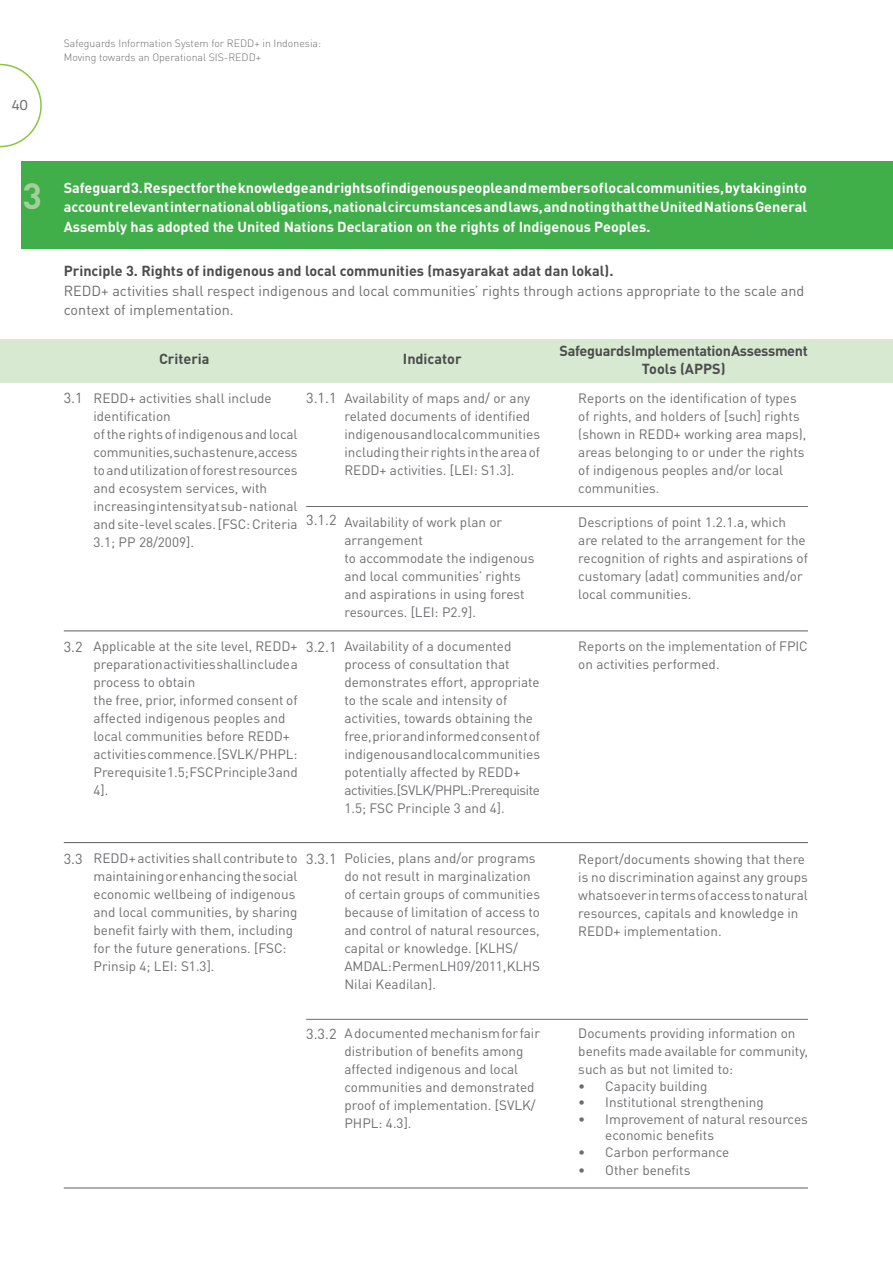
<style>
.page{position:relative;width:893px;height:1263px;background:#fff}
.page>*{position:absolute;margin:0;border:0;box-sizing:border-box;transform-origin:0 0}
.t1{font:700 36px "DIN Pro";color:#a3cf9a}
.t2{font:15px "Titillium Maps 29 L 400 wt";color:#6c6d70}
.t3{font:700 14.4px/19.5px "DIN Pro";color:#fff;text-align:justify}
.t4{font:14.4px/19.5px "DIN Pro";color:#6c6d70}
.t5{font:700 14.4px "DIN Pro";color:#4b4c4d}
.t6{font:700 14.4px/18px "DIN Pro";letter-spacing:-.02em;color:#4b4c4d;text-align:center}
.t7{font:13.5px/18px "DIN Pro";color:#6c6d70}
.t8{font:300 10.5px/13.5px "DIN Pro";color:#6c6d70}
</style>
<div class="page">
<svg style="left:0;top:64px;width:42px;height:83px"></svg>
<div style="left:21px;top:162px;width:872px;height:87px;background:#40ae49"></div>
<div style="left:0;top:339px;width:893px;height:43px;background:#d8e9d2"></div>
<hr style="left:64px;top:630px;width:744px;height:1px;background:#6c6d70">
<hr style="left:64px;top:842px;width:744px;height:1px;background:#6c6d70">
<hr style="left:64px;top:1187px;width:744px;height:1px;background:#6c6d70">
<hr style="left:306px;top:506px;width:502px;height:1px;background:#6c6d70">
<hr style="left:306px;top:1019px;width:502px;height:1px;background:#6c6d70">
<hr style="left:892px;top:250px;width:1px;height:72px;background:#40ae49">
<p class="t2" style="left:12px;top:94px;width:17px">40</p>
<p class="t8" style="left:64px;top:36px;width:259px">Safeguards Information System for REDD+ in Indonesia:<br>Moving towards an Operational SIS-REDD+</p>
<h1 class="t1" style="left:23px;top:171px;width:21px">3</h1>
<p class="t3" style="left:64px;top:177px;width:745px">Safeguard 3. Respect for the knowledge and rights of indigenous people and members of local communities, by taking into account relevant international obligations, national circumstances and laws, and noting that the United Nations General Assembly has adopted the United Nations Declaration on the rights of Indigenous Peoples.</p>
<p class="t5" style="left:64px;top:261px;width:551px">Principle 3. Rights of indigenous and local communities (masyarakat adat dan lokal).</p>
<p class="t4" style="left:64px;top:280px;width:742px">REDD+ activities shall respect indigenous and local communities’ rights through actions appropriate to the scale and context of implementation.</p>
<p class="t4" style="left:64px;top:388px;width:20px">3.1</p>
<p class="t4" style="left:64px;top:636px;width:20px">3.2</p>
<p class="t4" style="left:64px;top:849px;width:20px">3.3</p>
<p class="t5" style="left:159px;top:349px;width:52px">Criteria</p>
<p class="t5" style="left:403px;top:349px;width:60px">Indicator</p>
<p class="t6" style="left:560px;top:341px;width:250px">Safeguards Implementation Assessment<br>Tools (APPS)</p>
<p class="t7" style="left:94px;top:388px;width:206px">REDD+ activities shall include identification<br>of the rights of indigenous and local communities, such as tenure, access to and utilization of forest resources and ecosystem services, with increasing intensity at sub- national and site-level scales. [FSC: Criteria<br>3.1; PP 28/2009].</p>
<p class="t7" style="left:344px;top:388px;width:197px">Availability of maps and/ or any related documents of identified indigenous and local communities including their rights in the area of REDD+ activities. [LEI: S1.3].</p>
<p class="t4" style="left:306px;top:388px;width:32px">3.1.1</p>
<p class="t7" style="left:578px;top:388px;width:230px">Reports on the identification of types of rights, and holders of [such] rights (shown in REDD+ working area maps), areas belonging to or under the rights of indigenous peoples and/or local communities.</p>
<p class="t7" style="left:578px;top:512px;width:231px">Descriptions of point 1.2.1.a, which are related to the arrangement for the recognition of rights and aspirations of customary (adat) communities and/or local communities.</p>
<p class="t4" style="left:306px;top:509px;width:32px">3.1.2</p>
<p class="t7" style="left:344px;top:512px;width:192px">Availability of work plan or arrangement<br>to accommodate the indigenous and local communities’ rights and aspirations in using forest resources. [LEI: P2.9].</p>
<p class="t7" style="left:344px;top:637px;width:197px">Availability of a documented process of consultation that demonstrates effort, appropriate to the scale and intensity of activities, towards obtaining the free, prior and informed consent of indigenous and local communities potentially affected by REDD+ activities. [SVLK/PHPL:Prerequisite<br>1.5; FSC Principle 3 and 4].</p>
<p class="t7" style="left:344px;top:849px;width:197px">Policies, plans and/or programs do not result in marginalization of certain groups of communities because of limitation of access to and control of natural resources, capital or knowledge. [KLHS/<br>AMDAL: Permen LH 09/2011, KLHS<br>Nilai Keadilan].</p>
<p class="t7" style="left:344px;top:1024px;width:197px">A documented mechanism for fair distribution of benefits among affected indigenous and local communities and demonstrated proof of implementation. [SVLK/<br>PHPL: 4.3].</p>
<p class="t7" style="left:578px;top:637px;width:231px">Reports on the implementation of FPIC on activities performed.</p>
<p class="t4" style="left:306px;top:636px;width:32px">3.2.1</p>
<p class="t7" style="left:94px;top:637px;width:206px">Applicable at the site level, REDD+ preparation activities shall include a process to obtain<br>the free, prior, informed consent of affected indigenous peoples and local communities before REDD+ activities commence. [SVLK/ PHPL:<br>Prerequisite 1.5; FSC Principle 3 and<br>4].</p>
<p class="t7" style="left:578px;top:849px;width:231px">Report/documents showing that there is no discrimination against any groups whatsoever in terms of access to natural resources, capitals and knowledge in REDD+ implementation.</p>
<p class="t7" style="left:94px;top:849px;width:206px">REDD+ activities shall contribute to maintaining or enhancing the social economic wellbeing of indigenous and local communities, by sharing benefit fairly with them, including for the future generations. [FSC:<br>Prinsip 4; LEI: S1.3].</p>
<p class="t4" style="left:306px;top:849px;width:32px">3.3.1</p>
<p class="t7" style="left:578px;top:1024px;width:231px">Documents providing information on benefits made available for community, such as but not limited to:</p>
<p class="t7" style="left:578px;top:1076px;width:131px">• Capacity building</p>
<p class="t7" style="left:578px;top:1093px;width:187px">• Institutional strengthening</p>
<p class="t7" style="left:605px;top:1110px;width:204px;line-height:16.5px;text-indent:-27px">• Improvement of natural resources economic benefits</p>
<p class="t7" style="left:578px;top:1142px;width:152px">• Carbon performance</p>
<p class="t7" style="left:578px;top:1160px;width:114px">• Other benefits</p>
<p class="t4" style="left:306px;top:1023px;width:32px">3.3.2</p>
</div>
